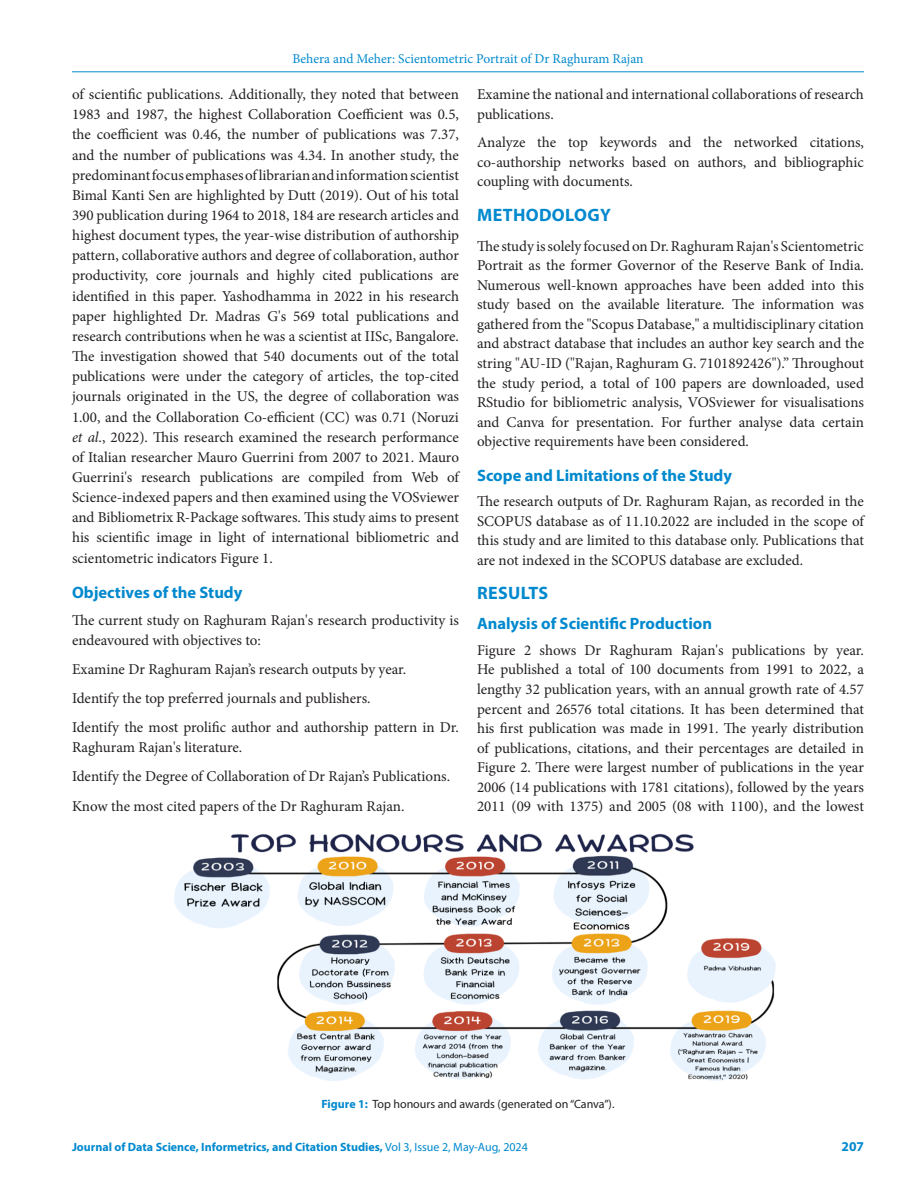
<style>
.page{position:relative;width:918px;height:1188px;background:#fff}
.page>*{position:absolute;margin:0;border:0;box-sizing:border-box;transform-origin:0 0}
.Heading_1{font:700 18px "Myriad Pro";letter-spacing:.02em;color:#0089ce}
.Heading_2{font:700 16.5px "Myriad Pro";color:#0089ce}
.Heading_2_after_head{font:700 16.5px "Myriad Pro";color:#0089ce}
.Body_text__FO{font:15px/20.1px "Minion Pro";color:#231f20;text-align:justify}
.Body_text{font:15px/19.5px "Minion Pro";letter-spacing:-.005em;color:#231f20}
.t1{font:13.5px "Minion Pro";color:#0089ce}
.t2{font:700 13.5px "Myriad Pro";color:#0089ce}
.t3{font:700 12px "Myriad Pro";color:#0089ce}
.FIG_Caption{font:12px "Myriad Pro";color:#231f20}
.s1{font-style:italic}
.s2{font-weight:700;color:#0089ce}
.s3{font-weight:400}
</style>
<div class="page">
<hr style="left:72px;top:72px;width:792px;height:1px;background:#0089ce">
<img style="left:174px;top:833px;width:602px;height:248px">
<p class="t1" style="left:292px;top:50px;width:353px">Behera and Meher: Scientometric Portrait of Dr Raghuram Rajan</p>
<p class="Body_text__FO" style="left:72px;top:84px;width:389px">of scientific publications. Additionally, they noted that between 1983 and 1987, the highest Collaboration Coefficient was 0.5, the coefficient was 0.46, the number of publications was 7.37, and the number of publications was 4.34. In another study, the predominant focus emphases of librarian and information scientist Bimal Kanti Sen are highlighted by Dutt (2019). Out of his total 390 publication during 1964 to 2018, 184 are research articles and highest document types, the year-wise distribution of authorship pattern, collaborative authors and degree of collaboration, author productivity, core journals and highly cited publications are identified in this paper. Yashodhamma in 2022 in his research paper highlighted Dr. Madras G's 569 total publications and research contributions when he was a scientist at IISc, Bangalore.<br>The investigation showed that 540 documents out of the total publications were under the category of articles, the top-cited journals originated in the US, the degree of collaboration was 1.00, and the Collaboration Co-efficient (CC) was 0.71 (Noruzi <span class="s1">et al</span>., 2022). This research examined the research performance of Italian researcher Mauro Guerrini from 2007 to 2021. Mauro Guerrini's research publications are compiled from Web of Science-indexed papers and then examined using the VOSviewer and Bibliometrix R-Package softwares. This study aims to present his scientific image in light of international bibliometric and scientometric indicators Figure 1.</p>
<p class="Heading_2" style="left:72px;top:582px;width:172px">Objectives of the Study</p>
<p class="Body_text__FO" style="left:72px;top:610px;width:388px">The current study on Raghuram Rajan's research productivity is endeavoured with objectives to:</p>
<p class="Body_text" style="left:72px;top:659px;width:336px">Examine Dr Raghuram Rajan’s research outputs by year.</p>
<p class="Body_text" style="left:72px;top:689px;width:300px">Identify the top preferred journals and publishers.</p>
<p class="Body_text" style="left:72px;top:717px;width:389px;line-height:20.1px">Identify the most prolific author and authorship pattern in Dr.<br>Raghuram Rajan's literature.</p>
<p class="Body_text" style="left:72px;top:767px;width:380px">Identify the Degree of Collaboration of Dr Rajan’s Publications.</p>
<p class="Body_text" style="left:72px;top:796px;width:334px">Know the most cited papers of the Dr Raghuram Rajan.</p>
<p class="Body_text" style="left:477px;top:85px;width:389px">Examine the national and international collaborations of research publications.</p>
<p class="Body_text" style="left:477px;top:133px;width:389px;text-align:justify">Analyze the top keywords and the networked citations, co-authorship networks based on authors, and bibliographic coupling with documents.</p>
<p class="Heading_1" style="left:477px;top:203px;width:135px">METHODOLOGY</p>
<p class="Body_text__FO" style="left:477px;top:236px;width:389px;line-height:19.5px">The study is solely focused on Dr. Raghuram Rajan's Scientometric Portrait as the former Governor of the Reserve Bank of India.<br>Numerous well-known approaches have been added into this study based on the available literature. The information was gathered from the "Scopus Database," a multidisciplinary citation and abstract database that includes an author key search and the string "AU-ID ("Rajan, Raghuram G. 7101892426").” Throughout the study period, a total of 100 papers are downloaded, used RStudio for bibliometric analysis, VOSviewer for visualisations and Canva for presentation. For further analyse data certain objective requirements have been considered.</p>
<p class="Heading_2" style="left:477px;top:464px;width:257px">Scope and Limitations of the Study</p>
<p class="Body_text__FO" style="left:477px;top:492px;width:389px;line-height:19.5px">The research outputs of Dr. Raghuram Rajan, as recorded in the SCOPUS database as of 11.10.2022 are included in the scope of this study and are limited to this database only. Publications that are not indexed in the SCOPUS database are excluded.</p>
<p class="Heading_1" style="left:477px;top:582px;width:73px">RESULTS</p>
<p class="Heading_2_after_head" style="left:477px;top:613px;width:237px">Analysis of Scientific Production</p>
<p class="Body_text__FO" style="left:477px;top:640px;width:389px;line-height:19.5px">Figure 2 shows Dr Raghuram Rajan's publications by year.<br>He published a total of 100 documents from 1991 to 2022, a lengthy 32 publication years, with an annual growth rate of 4.57 percent and 26576 total citations. It has been determined that his first publication was made in 1991. The yearly distribution of publications, citations, and their percentages are detailed in Figure 2. There were largest number of publications in the year 2006 (14 publications with 1781 citations), followed by the years 2011 (09 with 1375) and 2005 (08 with 1100), and the lowest</p>
<p class="FIG_Caption" style="left:321px;top:1096px;width:295px"><span class="s2">Figure 1:</span> Top honours and awards (generated on “Canva”).</p>
<p class="t3" style="left:72px;top:1139px;width:457px">Journal of Data Science, Informetrics, and Citation Studies, <span class="s3">Vol 3, Issue 2, May-Aug, 2024</span></p>
<p class="t2" style="left:842px;top:1137px;width:24px">207</p>
</div>
